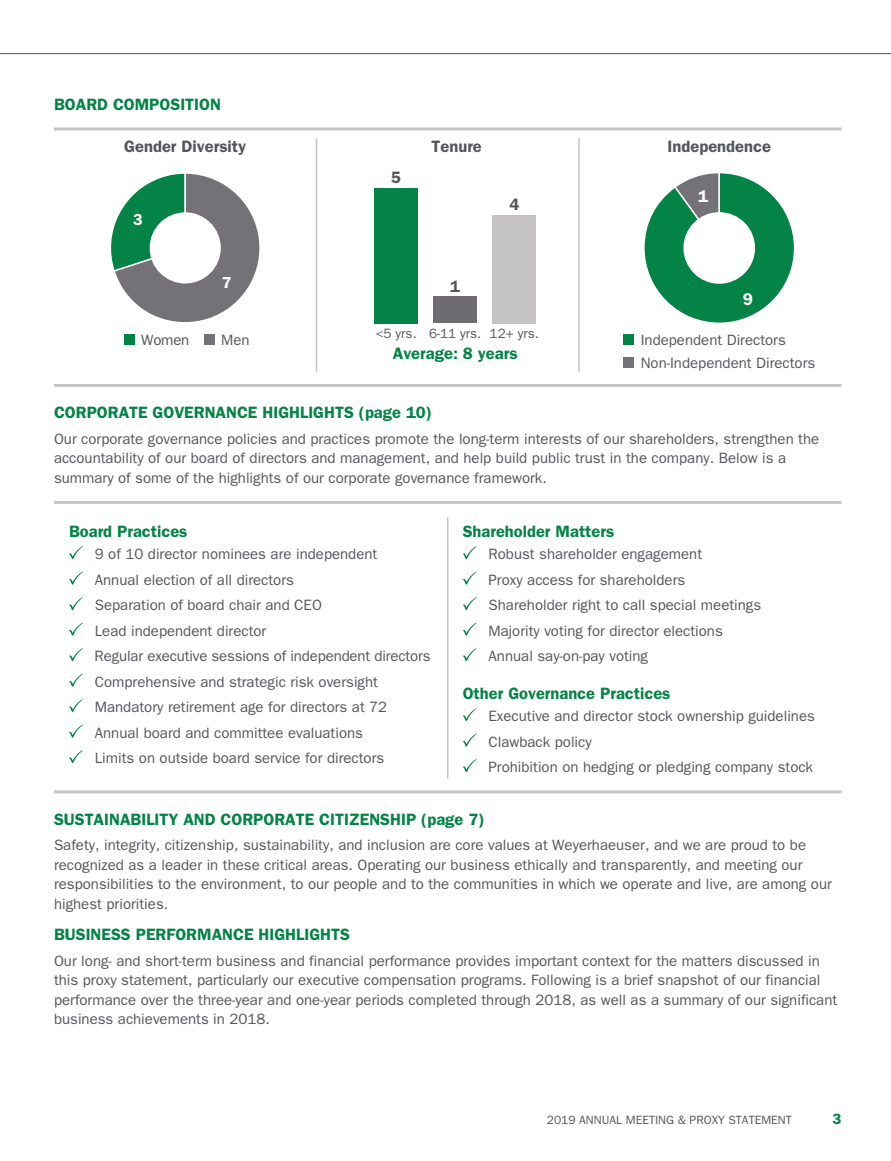
<style>
.page{position:relative;width:891px;height:1161px;background:#fff}
.page>*{position:absolute;margin:0;border:0;box-sizing:border-box;transform-origin:0 0}
.t1{font:600 16.95px "Franklin Gothic";color:#fff}
.t2{font:600 16.5px "Franklin Gothic";color:#038345}
.t3{font:600 16.5px "Franklin Gothic";color:#54565a}
.t4{font:600 16.05px "Franklin Gothic";color:#fff}
.t5{font:15px/25.5px "Franklin Gothic";color:#54565a}
.t6{font:600 15px "Franklin Gothic";color:#038345}
.t7{font:13.5px "Franklin Gothic";color:#54565a}
.t8{font:12px "Franklin Gothic";color:#54565a}
</style>
<div class="page">
<hr style="left:0;top:53px;width:891px;height:1px;background:#038345">
<hr style="left:316px;top:139px;width:1px;height:232px;background:#c6c3c4">
<hr style="left:578px;top:139px;width:2px;height:232px;background:#c6c3c4">
<hr style="left:56px;top:128px;width:784px;height:2px;background:#c6c3c4">
<svg style="left:111px;top:173px;width:149px;height:149px"></svg>
<div style="left:150px;top:212px;width:71px;height:72px;background:#fff;border-radius:50%"></div>
<div style="left:124px;top:334px;width:10px;height:11px;background:#038345"></div>
<div style="left:204px;top:334px;width:10px;height:11px;background:#747277"></div>
<div style="left:374px;top:188px;width:44px;height:135px;background:#038345"></div>
<div style="left:434px;top:296px;width:43px;height:27px;background:#6e6c70"></div>
<div style="left:493px;top:215px;width:43px;height:108px;background:#c6c3c4"></div>
<div style="left:623px;top:334px;width:11px;height:11px;background:#038345"></div>
<div style="left:623px;top:357px;width:11px;height:10px;background:#747277"></div>
<svg style="left:644px;top:173px;width:150px;height:150px"></svg>
<div style="left:683px;top:212px;width:72px;height:72px;background:#fff;border-radius:50%"></div>
<hr style="left:56px;top:384px;width:784px;height:3px;background:#c6c3c4">
<hr style="left:447px;top:518px;width:1px;height:260px;background:#c6c3c4">
<hr style="left:56px;top:501px;width:784px;height:3px;background:#c6c3c4">
<hr style="left:56px;top:790px;width:784px;height:3px;background:#c6c3c4">
<svg style="left:69px;top:546px;width:14px;height:13px"></svg>
<svg style="left:69px;top:572px;width:14px;height:13px"></svg>
<svg style="left:69px;top:597px;width:14px;height:13px"></svg>
<svg style="left:69px;top:623px;width:14px;height:13px"></svg>
<svg style="left:69px;top:648px;width:14px;height:13px"></svg>
<svg style="left:69px;top:674px;width:14px;height:13px"></svg>
<svg style="left:69px;top:699px;width:14px;height:13px"></svg>
<svg style="left:69px;top:725px;width:14px;height:13px"></svg>
<svg style="left:69px;top:750px;width:14px;height:13px"></svg>
<svg style="left:463px;top:546px;width:14px;height:13px"></svg>
<svg style="left:463px;top:572px;width:14px;height:13px"></svg>
<svg style="left:463px;top:597px;width:14px;height:13px"></svg>
<svg style="left:463px;top:623px;width:14px;height:13px"></svg>
<svg style="left:463px;top:648px;width:14px;height:13px"></svg>
<svg style="left:463px;top:708px;width:14px;height:13px"></svg>
<svg style="left:463px;top:734px;width:14px;height:13px"></svg>
<svg style="left:463px;top:759px;width:14px;height:13px"></svg>
<p class="t2" style="left:54px;top:98px;width:168px">BOARD COMPOSITION</p>
<p class="t3" style="left:124px;top:141px;width:123px">Gender Diversity</p>
<p class="t4" style="left:133px;top:214px;width:11px">3</p>
<p class="t4" style="left:222px;top:277px;width:11px">7</p>
<p class="t5" style="left:141px;top:328px;width:50px">Women</p>
<p class="t5" style="left:221px;top:328px;width:30px">Men</p>
<p class="t3" style="left:391px;top:172px;width:11px">5</p>
<p class="t3" style="left:432px;top:141px;width:52px">Tenure</p>
<p class="t3" style="left:450px;top:280px;width:11px">1</p>
<p class="t3" style="left:509px;top:199px;width:11px">4</p>
<p class="t7" style="left:375px;top:329px;width:43px">&lt;5 yrs.</p>
<p class="t7" style="left:490px;top:329px;width:51px">12+ yrs.</p>
<p class="t7" style="left:429px;top:329px;width:54px">6-11 yrs.</p>
<p class="t2" style="left:393px;top:348px;width:126px">Average: 8 years</p>
<p class="t3" style="left:668px;top:141px;width:105px">Independence</p>
<p class="t1" style="left:698px;top:191px;width:12px">1</p>
<p class="t1" style="left:743px;top:293px;width:12px">9</p>
<p class="t5" style="left:641px;top:329px;width:176px;line-height:23.2px">Independent Directors<br>Non-Independent Directors</p>
<p class="t2" style="left:54px;top:407px;width:380px">CORPORATE GOVERNANCE HIGHLIGHTS (page 10)</p>
<p class="t5" style="left:54px;top:430px;width:767px;line-height:19.5px">Our corporate governance policies and practices promote the long-term interests of our shareholders, strengthen the accountability of our board of directors and management, and help build public trust in the company. Below is a summary of some of the highlights of our corporate governance framework.</p>
<p class="t2" style="left:69px;top:526px;width:120px">Board Practices</p>
<p class="t5" style="left:95px;top:543px;width:337px">9 of 10 director nominees are independent<br>Annual election of all directors<br>Separation of board chair and CEO<br>Lead independent director<br>Regular executive sessions of independent directors Comprehensive and strategic risk oversight Mandatory retirement age for directors at 72<br>Annual board and committee evaluations<br>Limits on outside board service for directors</p>
<p class="t2" style="left:463px;top:526px;width:153px">Shareholder Matters</p>
<p class="t5" style="left:489px;top:543px;width:274px">Robust shareholder engagement<br>Proxy access for shareholders Shareholder right to call special meetings Majority voting for director elections Annual say-on-pay voting</p>
<p class="t2" style="left:463px;top:688px;width:209px">Other Governance Practices</p>
<p class="t5" style="left:489px;top:705px;width:328px">Executive and director stock ownership guidelines<br>Clawback policy<br>Prohibition on hedging or pledging company stock</p>
<p class="t2" style="left:54px;top:814px;width:432px">SUSTAINABILITY AND CORPORATE CITIZENSHIP (page 7)</p>
<p class="t5" style="left:54px;top:837px;width:779px;line-height:19.5px">Safety, integrity, citizenship, sustainability, and inclusion are core values at Weyerhaeuser, and we are proud to be recognized as a leader in these critical areas. Operating our business ethically and transparently, and meeting our responsibilities to the environment, to our people and to the communities in which we operate and live, are among our highest priorities.</p>
<p class="t2" style="left:54px;top:929px;width:298px">BUSINESS PERFORMANCE HIGHLIGHTS</p>
<p class="t5" style="left:54px;top:952px;width:785px;line-height:19.5px">Our long- and short-term business and financial performance provides important context for the matters discussed in this proxy statement, particularly our executive compensation programs. Following is a brief snapshot of our financial performance over the three-year and one-year periods completed through 2018, as well as a summary of our significant business achievements in 2018.</p>
<p class="t8" style="left:547px;top:1115px;width:247px">2019 ANNUAL MEETING &amp; PROXY STATEMENT</p>
<p class="t6" style="left:832px;top:1113px;width:10px">3</p>
</div>
